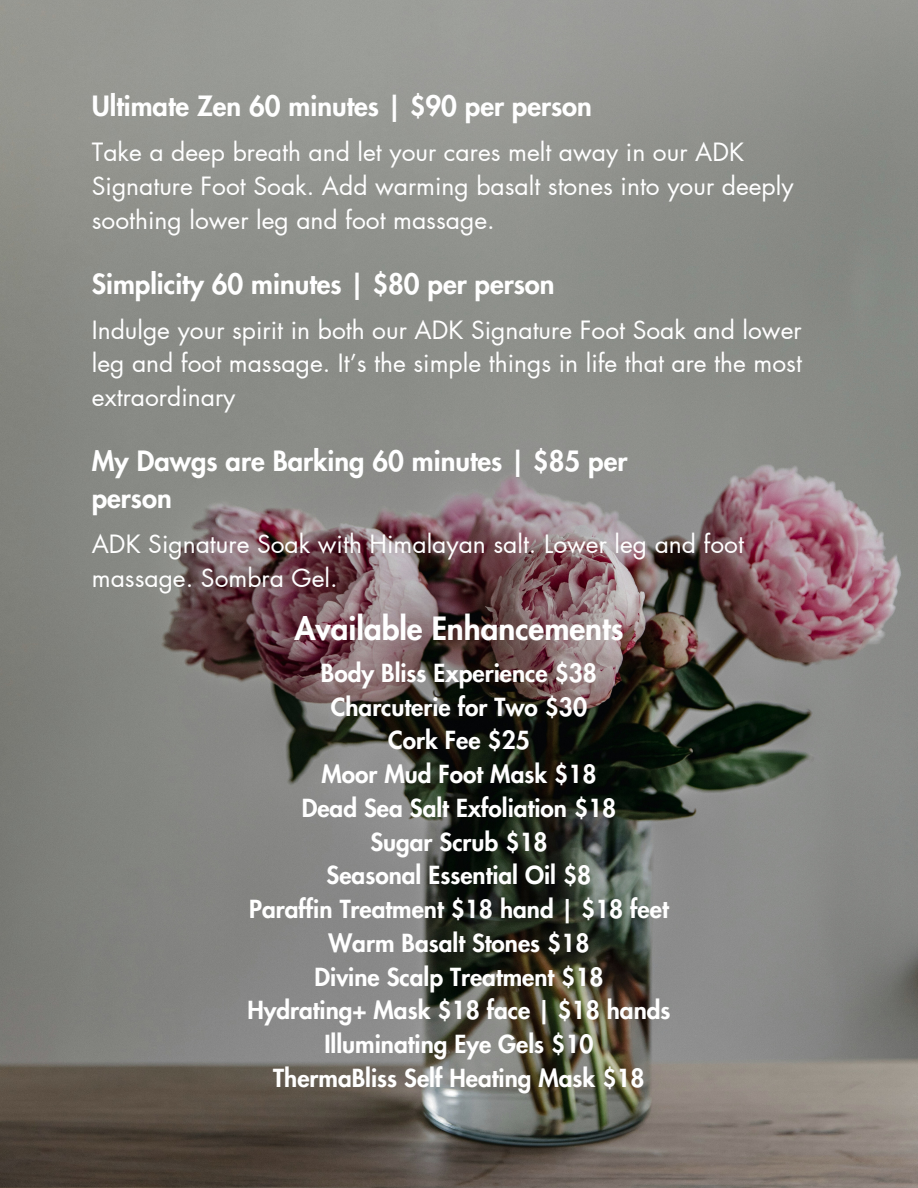
<style>
.page{position:relative;width:918px;height:1188px;background:#fff}
.page>*{position:absolute;margin:0;border:0;box-sizing:border-box;transform-origin:0 0}
.t1{font:800 31.35px "Futura LT Pro";color:#fff}
.t2{font:800 27.3px/37.5px "Futura LT Pro";color:#fff}
.t3{font:24.6px/33.9px "Futura LT Pro";color:#fff}
.t4{font:800 24.3px "Futura LT Pro";color:#fff}
</style>
<div class="page">
<img style="left:0;top:0;width:918px;height:1188px">
<h3 class="t2" style="left:92px;top:89px;width:502px">Ultimate Zen 60 minutes | $90 per person</h3>
<h2 class="t3" style="left:92px;top:136px;width:703px">Take a deep breath and let your cares melt away in our ADK<br>Signature Foot Soak. Add warming basalt stones into your deeply soothing lower leg and foot massage.</h2>
<h2 class="t2" style="left:92px;top:266px;width:464px">Simplicity 60 minutes | $80 per person</h2>
<h3 class="t3" style="left:92px;top:314px;width:712px;text-align:justify">Indulge your spirit in both our ADK Signature Foot Soak and lower leg and foot massage. It’s the simple things in life that are the most extraordinary</h3>
<h2 class="t2" style="left:92px;top:443px;width:537px">My Dawgs are Barking 60 minutes | $85 per person</h2>
<h3 class="t3" style="left:92px;top:528px;width:654px">ADK Signature Soak with Himalayan salt. Lower leg and foot massage. Sombra Gel.</h3>
<h1 class="t1" style="left:294px;top:614px;width:331px">Available Enhancements</h1>
<p class="t4" style="left:321px;top:662px;width:278px">Body Bliss Experience $38</p>
<p class="t4" style="left:331px;top:695px;width:258px">Charcuterie for Two $30</p>
<p class="t4" style="left:388px;top:729px;width:143px">Cork Fee $25</p>
<p class="t4" style="left:321px;top:763px;width:276px">Moor Mud Foot Mask $18</p>
<p class="t4" style="left:302px;top:797px;width:316px">Dead Sea Salt Exfoliation $18</p>
<p class="t4" style="left:370px;top:830px;width:179px">Sugar Scrub $18</p>
<p class="t4" style="left:327px;top:864px;width:266px">Seasonal Essential Oil $8</p>
<p class="t4" style="left:249px;top:898px;width:421px">Paraffin Treatment $18 hand | $18 feet</p>
<p class="t4" style="left:329px;top:932px;width:262px">Warm Basalt Stones $18</p>
<p class="t4" style="left:314px;top:965px;width:291px">Divine Scalp Treatment $18</p>
<p class="t4" style="left:247px;top:999px;width:425px">Hydrating+ Mask $18 face | $18 hands</p>
<p class="t4" style="left:324px;top:1033px;width:271px">Illuminating Eye Gels $10</p>
<p class="t4" style="left:273px;top:1067px;width:373px">ThermaBliss Self Heating Mask $18</p>
</div>
